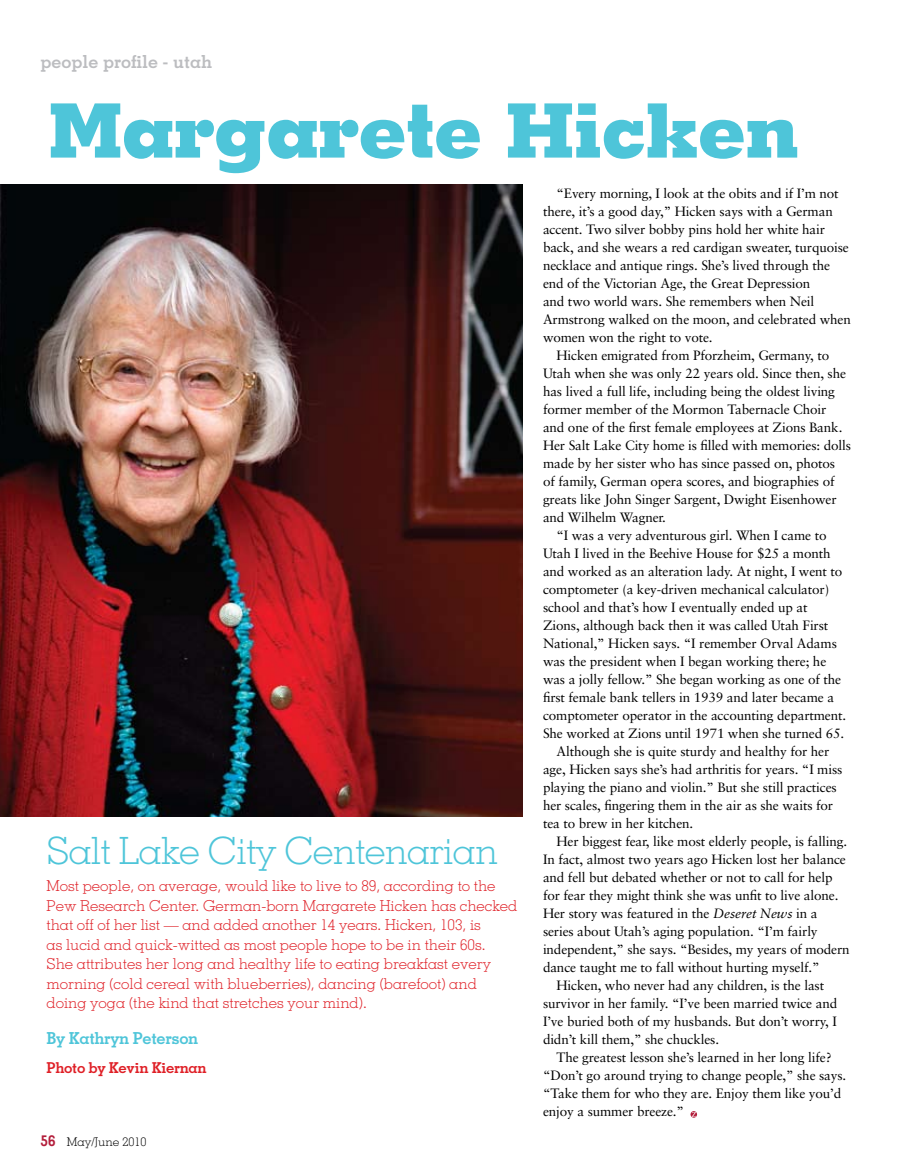
<style>
.page{position:relative;width:905px;height:1175px;background:#fff}
.page>*{position:absolute;margin:0;border:0;box-sizing:border-box;transform-origin:0 0}
.t1{font:800 75px "Memphis";letter-spacing:-.025em;color:#4ec5d9}
.t2{font:300 37.5px "Memphis";letter-spacing:-.02em;color:#4ec5d9}
.t3{font:700 18px "Memphis";color:#bcbdc0}
.t4{font:700 16.5px "Memphis";letter-spacing:-.02em;color:#4ec5d9}
.t5{font:300 15px/19.5px "Memphis";color:#df1f26}
.t6{font:700 15px "Memphis";letter-spacing:-.02em;color:#df1f26}
.t7{font:13.5px "Sabon";letter-spacing:-.01em;color:#000}
.t8{font:300 12px "Memphis";color:#000}
.s1{font-weight:700;font-size:15px;color:#b31e3b}
.s2{font-style:italic}
</style>
<div class="page">
<svg style="left:691px;top:1111px;width:5px;height:5px"></svg>
<img style="left:0;top:185px;width:522px;height:631px">
<p class="t3" style="left:40px;top:51px;width:173px">people profile - utah</p>
<p class="t1" style="left:48px;top:82px;width:753px">Margarete Hicken</p>
<p class="t2" style="left:46px;top:828px;width:453px">Salt Lake City Centenarian</p>
<p class="t5" style="left:46px;top:876px;width:472px">Most people, on average, would like to live to 89, according to the Pew Research Center. German-born Margarete Hicken has checked that off of her list — and added another 14 years. Hicken, 103, is<br>as lucid and quick-witted as most people hope to be in their 60s.<br>She attributes her long and healthy life to eating breakfast every morning (cold cereal with blueberries), dancing (barefoot) and doing yoga (the kind that stretches your mind).</p>
<p class="t4" style="left:46px;top:1027px;width:153px">By Kathryn Peterson</p>
<p class="t6" style="left:46px;top:1058px;width:161px">Photo by Kevin Kiernan</p>
<p class="t8" style="left:40px;top:1134px;width:107px"><span class="s1">56</span> May/June 2010</p>
<p class="t7" style="left:556px;top:185px;width:284px">“Every morning, I look at the obits and if I’m not</p>
<p class="t7" style="left:543px;top:203px;width:291px">there, it’s a good day,” Hicken says with a German</p>
<p class="t7" style="left:543px;top:221px;width:283px">accent. Two silver bobby pins hold her white hair</p>
<p class="t7" style="left:543px;top:239px;width:307px">back, and she wears a red cardigan sweater, turquoise</p>
<p class="t7" style="left:543px;top:257px;width:289px">necklace and antique rings. She’s lived through the</p>
<p class="t7" style="left:543px;top:275px;width:269px">end of the Victorian Age, the Great Depression</p>
<p class="t7" style="left:543px;top:293px;width:273px">and two world wars. She remembers when Neil</p>
<p class="t7" style="left:543px;top:311px;width:309px">Armstrong walked on the moon, and celebrated when</p>
<p class="t7" style="left:543px;top:329px;width:171px">women won the right to vote.</p>
<p class="t7" style="left:556px;top:347px;width:274px">Hicken emigrated from Pforzheim, Germany, to</p>
<p class="t7" style="left:543px;top:365px;width:304px">Utah when she was only 22 years old. Since then, she</p>
<p class="t7" style="left:543px;top:383px;width:293px">has lived a full life, including being the oldest living</p>
<p class="t7" style="left:543px;top:401px;width:285px">former member of the Mormon Tabernacle Choir</p>
<p class="t7" style="left:543px;top:419px;width:301px">and one of the first female employees at Zions Bank.</p>
<p class="t7" style="left:543px;top:437px;width:309px">Her Salt Lake City home is filled with memories: dolls</p>
<p class="t7" style="left:543px;top:455px;width:293px">made by her sister who has since passed on, photos</p>
<p class="t7" style="left:543px;top:473px;width:293px">of family, German opera scores, and biographies of</p>
<p class="t7" style="left:543px;top:491px;width:295px">greats like John Singer Sargent, Dwight Eisenhower</p>
<p class="t7" style="left:543px;top:509px;width:124px">and Wilhelm Wagner.</p>
<p class="t7" style="left:556px;top:527px;width:271px">“I was a very adventurous girl. When I came to</p>
<p class="t7" style="left:543px;top:545px;width:289px">Utah I lived in the Beehive House for $25 a month</p>
<p class="t7" style="left:543px;top:563px;width:301px">and worked as an alteration lady. At night, I went to</p>
<p class="t7" style="left:543px;top:581px;width:288px">comptometer (a key-driven mechanical calculator)</p>
<p class="t7" style="left:543px;top:599px;width:266px">school and that’s how I eventually ended up at</p>
<p class="t7" style="left:543px;top:617px;width:287px">Zions, although back then it was called Utah First</p>
<p class="t7" style="left:543px;top:635px;width:295px">National,” Hicken says. “I remember Orval Adams</p>
<p class="t7" style="left:543px;top:653px;width:285px">was the president when I began working there; he</p>
<p class="t7" style="left:543px;top:671px;width:299px">was a jolly fellow.” She began working as one of the</p>
<p class="t7" style="left:543px;top:689px;width:293px">first female bank tellers in 1939 and later became a</p>
<p class="t7" style="left:543px;top:707px;width:305px">comptometer operator in the accounting department.</p>
<p class="t7" style="left:543px;top:725px;width:303px">She worked at Zions until 1971 when she turned 65.</p>
<p class="t7" style="left:556px;top:743px;width:274px">Although she is quite sturdy and healthy for her</p>
<p class="t7" style="left:543px;top:761px;width:301px">age, Hicken says she’s had arthritis for years. “I miss</p>
<p class="t7" style="left:543px;top:779px;width:295px">playing the piano and violin.” But she still practices</p>
<p class="t7" style="left:543px;top:797px;width:292px">her scales, fingering them in the air as she waits for</p>
<p class="t7" style="left:543px;top:815px;width:152px">tea to brew in her kitchen.</p>
<p class="t7" style="left:556px;top:833px;width:292px">Her biggest fear, like most elderly people, is falling.</p>
<p class="t7" style="left:543px;top:851px;width:304px">In fact, almost two years ago Hicken lost her balance</p>
<p class="t7" style="left:543px;top:869px;width:291px">and fell but debated whether or not to call for help</p>
<p class="t7" style="left:543px;top:887px;width:297px">for fear they might think she was unfit to live alone.</p>
<p class="t7" style="left:543px;top:905px;width:276px">Her story was featured in the <span class="s2">Deseret News</span> in a</p>
<p class="t7" style="left:543px;top:923px;width:276px">series about Utah’s aging population. “I’m fairly</p>
<p class="t7" style="left:543px;top:941px;width:308px">independent,” she says. “Besides, my years of modern</p>
<p class="t7" style="left:543px;top:959px;width:278px">dance taught me to fall without hurting myself.”</p>
<p class="t7" style="left:556px;top:977px;width:269px">Hicken, who never had any children, is the last</p>
<p class="t7" style="left:543px;top:995px;width:296px">survivor in her family. “I’ve been married twice and</p>
<p class="t7" style="left:543px;top:1013px;width:295px">I’ve buried both of my husbands. But don’t worry, I</p>
<p class="t7" style="left:543px;top:1031px;width:178px">didn’t kill them,” she chuckles.</p>
<p class="t7" style="left:556px;top:1049px;width:277px">The greatest lesson she’s learned in her long life?</p>
<p class="t7" style="left:543px;top:1067px;width:305px">“Don’t go around trying to change people,” she says.</p>
<p class="t7" style="left:543px;top:1085px;width:300px">“Take them for who they are. Enjoy them like you’d</p>
<p class="t7" style="left:543px;top:1103px;width:143px">enjoy a summer breeze.”</p>
</div>
